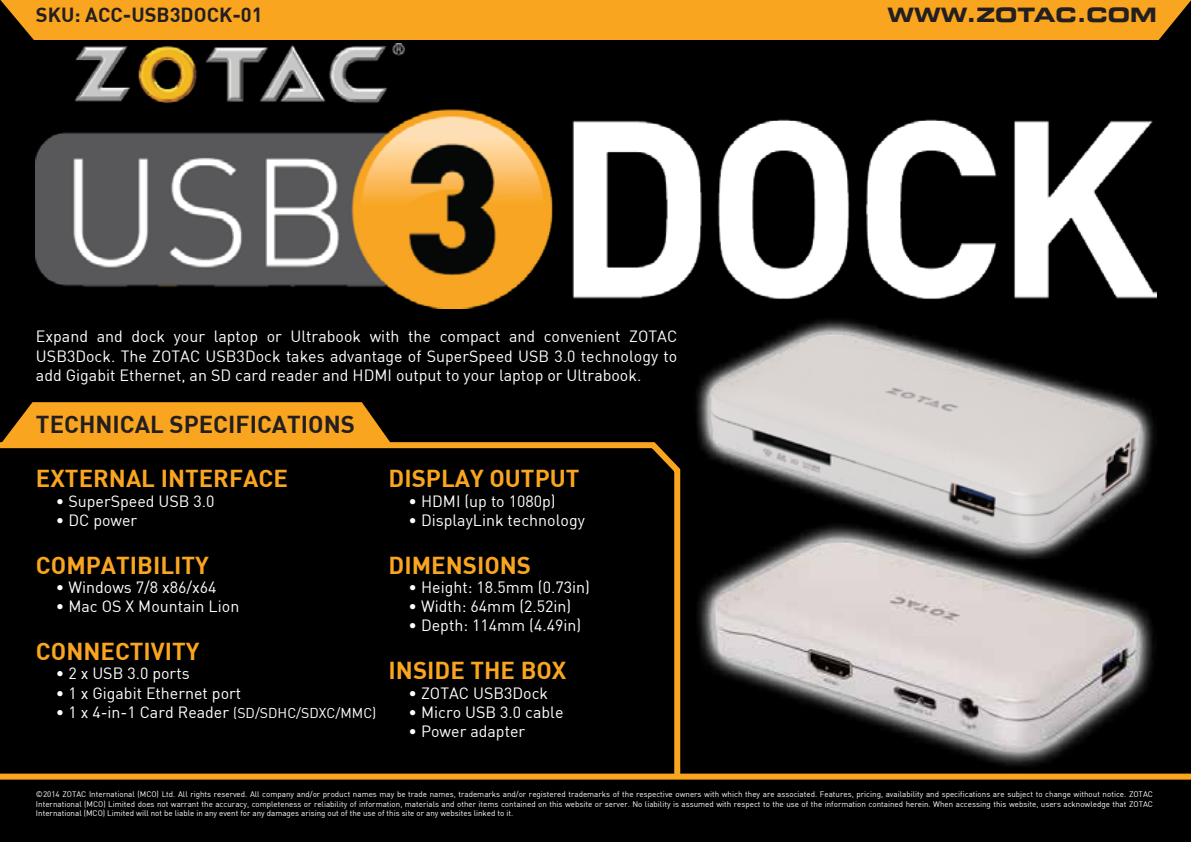
<style>
.page{position:relative;width:1191px;height:842px;background:#000}
.page>*{position:absolute;margin:0;border:0;box-sizing:border-box;transform-origin:0 0}
.t1{font:700 24px "DIN";color:#faa51f}
.t2{font:700 24px "DIN";color:#231f20}
.t3{font:700 20px "DIN";color:#231f20}
.t4{font:20px "Eurostile LT Bold Extended Two";color:#231f20}
.t5{font:16px/19.2px "DIN";color:#fff;text-align:justify}
.t6{font:8px/9.6px "DIN";color:#fff;text-align:justify}
.s1{font-size:14px}
</style>
<div class="page">
<div style="left:0;top:0;width:1191px;height:40px;background:#faa51f"></div>
<svg style="left:4px;top:402px;width:384px;height:37px;background:#e6981c"></svg>
<svg style="left:0;top:439px;width:683px;height:335px"></svg>
<div style="left:0;top:774px;width:1191px;height:6px;background:#faa51f"></div>
<img style="left:36px;top:43px;width:1120px;height:266px">
<img style="left:696px;top:319px;width:458px;height:202px">
<img style="left:697px;top:521px;width:456px;height:245px">
<h2 class="t3" style="left:36px;top:2px;width:228px">SKU: ACC-USB3DOCK-01</h2>
<p class="t5" style="left:36px;top:327px;width:643px">Expand and dock your laptop or Ultrabook with the compact and convenient ZOTAC USB3Dock. The ZOTAC USB3Dock takes advantage of SuperSpeed USB 3.0 technology to add Gigabit Ethernet, an SD card reader and HDMI output to your laptop or Ultrabook.</p>
<h1 class="t2" style="left:36px;top:408px;width:320px">TECHNICAL SPECIFICATIONS</h1>
<h1 class="t1" style="left:36px;top:463px;width:253px">EXTERNAL INTERFACE</h1>
<h3 class="t5" style="left:56px;top:491px;width:160px">• SuperSpeed USB 3.0</h3>
<h3 class="t5" style="left:56px;top:510px;width:83px">• DC power</h3>
<h1 class="t1" style="left:36px;top:549px;width:174px">COMPATIBILITY</h1>
<h3 class="t5" style="left:56px;top:577px;width:162px">• Windows 7/8 x86/x64</h3>
<h3 class="t5" style="left:56px;top:596px;width:185px">• Mac OS X Mountain Lion</h3>
<h1 class="t1" style="left:36px;top:636px;width:165px">CONNECTIVITY</h1>
<h3 class="t5" style="left:56px;top:664px;width:135px">• 2 x USB 3.0 ports</h3>
<h3 class="t5" style="left:56px;top:683px;width:187px">• 1 x Gigabit Ethernet port</h3>
<h3 class="t5" style="left:56px;top:702px;width:322px">• 1 x 4-in-1 Card Reader <span class="s1">(SD/SDHC/SDXC/MMC)</span></h3>
<h1 class="t1" style="left:388px;top:463px;width:192px">DISPLAY OUTPUT</h1>
<h3 class="t5" style="left:408px;top:491px;width:149px">• HDMI (up to 1080p)</h3>
<h3 class="t5" style="left:408px;top:510px;width:178px">• DisplayLink technology</h3>
<h1 class="t1" style="left:388px;top:549px;width:144px">DIMENSIONS</h1>
<h3 class="t5" style="left:408px;top:577px;width:183px">• Height: 18.5mm (0.73in)</h3>
<h3 class="t5" style="left:408px;top:596px;width:164px">• Width: 64mm (2.52in)</h3>
<h3 class="t5" style="left:408px;top:616px;width:174px">• Depth: 114mm (4.49in)</h3>
<h1 class="t1" style="left:388px;top:655px;width:179px">INSIDE THE BOX</h1>
<h3 class="t5" style="left:408px;top:683px;width:141px">• ZOTAC USB3Dock</h3>
<h3 class="t5" style="left:408px;top:702px;width:156px">• Micro USB 3.0 cable</h3>
<h3 class="t5" style="left:408px;top:721px;width:118px">• Power adapter</h3>
<h2 class="t4" style="left:887px;top:1px;width:271px">WWW.ZOTAC.COM</h2>
<p class="t6" style="left:36px;top:789px;width:1118px">©2014 ZOTAC International (MCO) Ltd. All rights reserved. All company and/or product names may be trade names, trademarks and/or registered trademarks of the respective owners with which they are associated. Features, pricing, availability and specifications are subject to change without notice. ZOTAC International (MCO) Limited does not warrant the accuracy, completeness or reliability of information, materials and other items contained on this website or server. No liability is assumed with respect to the use of the information contained herein. When accessing this website, users acknowledge that ZOTAC International (MCO) Limited will not be liable in any event for any damages arising out of the use of this site or any websites linked to it.</p>
</div>
